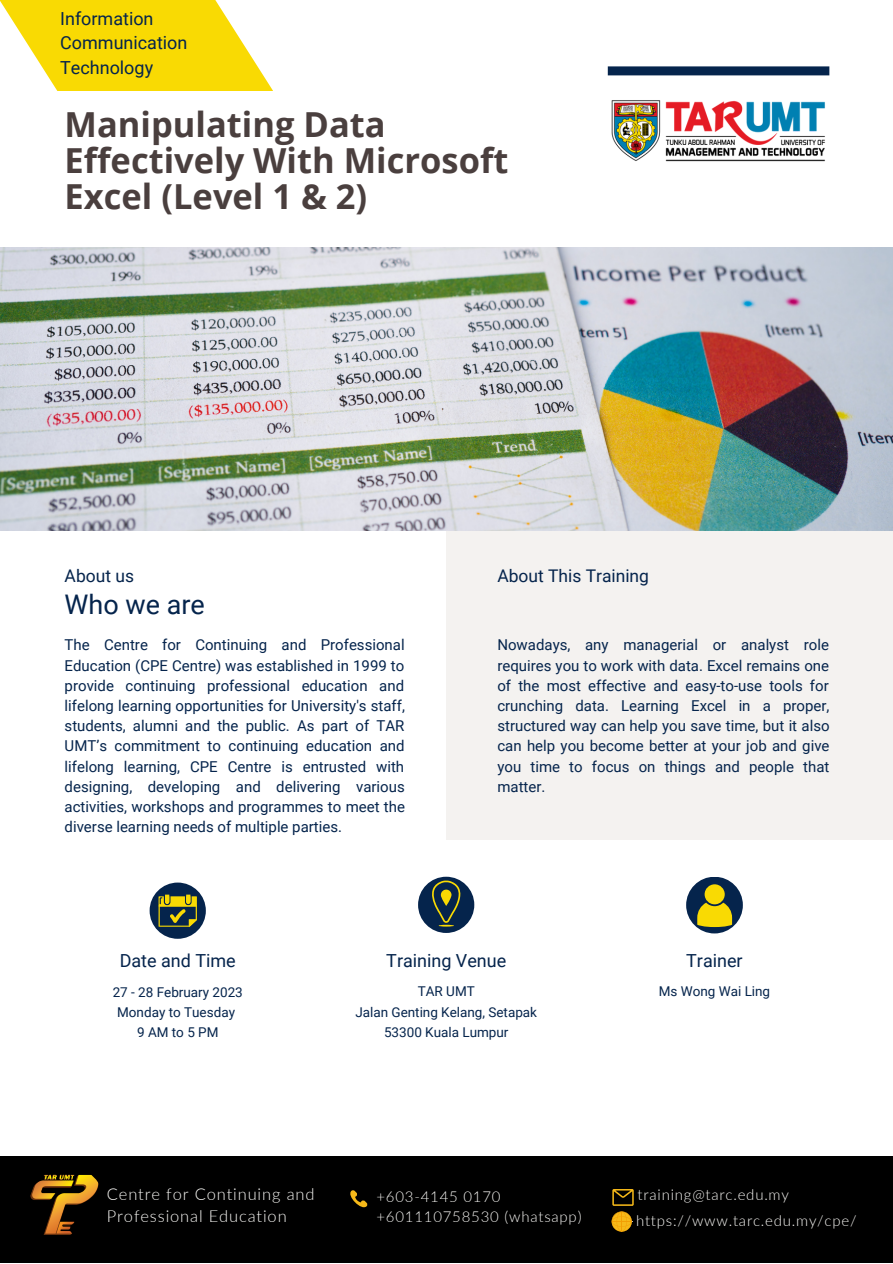
<style>
.page{position:relative;width:893px;height:1264px;background:#fff}
.page>*{position:absolute;margin:0;border:0;box-sizing:border-box;transform-origin:0 0}
.t1{font:700 34.5px/36px "Open Sans";color:#4a3f3e}
.t2{font:27px "Roboto";color:#05244c}
.t3{font:18px/24.8px "Roboto";color:#05244c}
.t4{font:17.4px "Roboto";color:#05244c}
.t5{font:300 16.5px/22.5px "Lato";letter-spacing:.05em;color:#f9f8f5}
.t6{font:15px/20.2px "Roboto";color:#05244c;text-align:justify}
.t7{font:300 15px/20.2px "Lato";letter-spacing:.05em;color:#f9f8f5}
.t8{font:13.5px/20.2px "Roboto";color:#05244c;text-align:center}
</style>
<div class="page">
<div style="left:446px;top:531px;width:446px;height:308px;background:#f4f2f0"></div>
<img style="left:0;top:247px;width:892px;height:284px">
<div style="left:607px;top:66px;width:222px;height:9px;background:#05244c"></div>
<img style="left:611px;top:100px;width:214px;height:62px">
<div style="left:150px;top:882px;width:56px;height:56px;background:#05244c;border-radius:50%"></div>
<svg style="left:158px;top:894px;width:39px;height:32px"></svg>
<svg style="left:0;top:0;width:272px;height:90px"></svg>
<div style="left:0;top:1156px;width:892px;height:106px;background:#000"></div>
<img style="left:24px;top:1164px;width:81px;height:82px;border-radius:50%">
<svg style="left:350px;top:1190px;width:17px;height:18px"></svg>
<svg style="left:612px;top:1189px;width:21px;height:16px"></svg>
<svg style="left:611px;top:1211px;width:20px;height:20px"></svg>
<div style="left:418px;top:876px;width:56px;height:57px;background:#05244c;border-radius:50%"></div>
<svg style="left:428px;top:880px;width:32px;height:46px"></svg>
<div style="left:686px;top:876px;width:56px;height:57px;background:#05244c;border-radius:50%"></div>
<div style="left:704px;top:884px;width:20px;height:20px;background:#f9da03;border-radius:50%"></div>
<svg style="left:697px;top:902px;width:35px;height:25px"></svg>
<p class="t3" style="left:60px;top:6px;width:129px">Information<br>Communication<br>Technology</p>
<h1 class="t1" style="left:65px;top:105px;width:445px">Manipulating Data<br>Effectively With Microsoft<br>Excel (Level 1 &amp; 2)</h1>
<p class="t4" style="left:65px;top:566px;width:71px">About us</p>
<h2 class="t2" style="left:65px;top:589px;width:142px">Who we are</h2>
<p class="t6" style="left:65px;top:635px;width:342px">The Centre for Continuing and Professional Education (CPE Centre) was established in 1999 to provide continuing professional education and lifelong learning opportunities for University's staff, students, alumni and the public. As part of TAR UMT’s commitment to continuing education and lifelong learning, CPE Centre is entrusted with designing, developing and delivering various activities, workshops and programmes to meet the diverse learning needs of multiple parties.</p>
<p class="t4" style="left:497px;top:566px;width:153px">About This Training</p>
<p class="t6" style="left:497px;top:635px;width:334px">Nowadays, any managerial or analyst role requires you to work with data. Excel remains one of the most effective and easy-to-use tools for crunching data. Learning Excel in a proper, structured way can help you save time, but it also can help you become better at your job and give you time to focus on things and people that matter.</p>
<p class="t3" style="left:120px;top:948px;width:117px">Date and Time</p>
<p class="t8" style="left:113px;top:982px;width:131px">27 - 28 February 2023<br>Monday to Tuesday<br>9 AM to 5 PM</p>
<p class="t3" style="left:386px;top:948px;width:121px">Training Venue</p>
<p class="t8" style="left:355px;top:981px;width:183px">TAR UMT<br>Jalan Genting Kelang, Setapak<br>53300 Kuala Lumpur</p>
<p class="t3" style="left:686px;top:948px;width:58px">Trainer</p>
<p class="t8" style="left:658px;top:980px;width:113px">Ms Wong Wai Ling</p>
<p class="t5" style="left:107px;top:1181px;width:209px">Centre for Continuing and<br>Professional Education</p>
<p class="t7" style="left:376px;top:1185px;width:206px">+603-4145 0170 +601110758530 (whatsapp)</p>
<p class="t7" style="left:636px;top:1181px;width:222px;line-height:25.8px">training@tarc.edu.my https://www.tarc.edu.my/cpe/</p>
</div>
